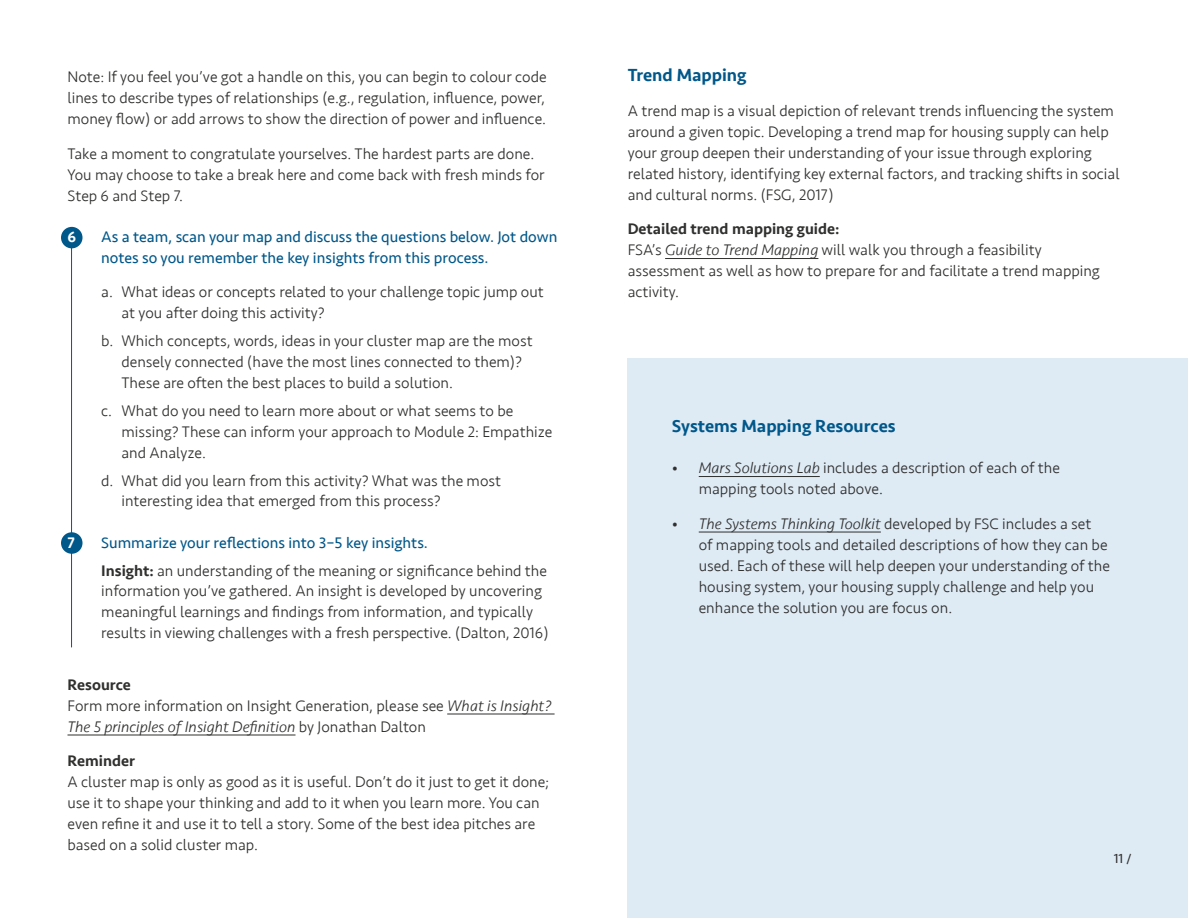
<style>
.page{position:relative;width:1188px;height:918px;background:#fff}
.page>*{position:absolute;margin:0;border:0;box-sizing:border-box;transform-origin:0 0}
.t1{font:500 18px "Seravek";color:#005789}
.t2{font:300 15.75px/21px "Seravek";color:#30302f}
.t3{font:15.75px/21px "Seravek";color:#005789}
.t4{font:500 15.75px "Seravek";color:#30302f}
.t5{font:500 15.75px "Seravek";color:#fff}
.t6{font:13.5px "Seravek";color:#30302f}
.s1{font-weight:400;color:#005789}
.s2{font-weight:500}
.s3{font-style:italic}
</style>
<div class="page">
<div style="left:628px;top:359px;width:560px;height:559px;background:#deeaf4"></div>
<hr style="left:71px;top:237px;width:1px;height:410px;background:#005789">
<div style="left:61px;top:227px;width:22px;height:21px;background:#005789;border-radius:50%"></div>
<div style="left:61px;top:532px;width:22px;height:22px;background:#005789;border-radius:50%"></div>
<hr style="left:447px;top:714px;width:108px;height:1px;background:#30302f">
<hr style="left:68px;top:735px;width:228px;height:1px;background:#30302f">
<hr style="left:665px;top:258px;width:153px;height:1px;background:#30302f">
<hr style="left:699px;top:476px;width:121px;height:1px;background:#30302f">
<hr style="left:699px;top:532px;width:182px;height:1px;background:#30302f">
<p class="t2" style="left:68px;top:67px;width:481px;text-align:justify">Note: If you feel you’ve got a handle on this, you can begin to colour code lines to describe types of relationships (e.g., regulation, influence, power, money flow) or add arrows to show the direction of power and influence.</p>
<p class="t2" style="left:68px;top:143px;width:479px">Take a moment to congratulate yourselves. The hardest parts are done.<br>You may choose to take a break here and come back with fresh minds for<br>Step 6 and Step 7.</p>
<p class="t5" style="left:68px;top:227px;width:10px">6</p>
<p class="t3" style="left:101px;top:226px;width:458px">As a team, scan your map and discuss the questions below. Jot down notes so you remember the key insights from this process.</p>
<p class="t2" style="left:122px;top:282px;width:424px;text-indent:-20px">a. What ideas or concepts related to your challenge topic jump out at you after doing this activity?</p>
<p class="t2" style="left:122px;top:331px;width:413px;text-indent:-20px">b. Which concepts, words, ideas in your cluster map are the most densely connected (have the most lines connected to them)?<br>These are often the best places to build a solution.</p>
<p class="t2" style="left:122px;top:400px;width:432px;text-indent:-20px">c. What do you need to learn more about or what seems to be missing? These can inform your approach to Module 2: Empathize and Analyze.</p>
<p class="t2" style="left:122px;top:470px;width:381px;text-indent:-20px">d. What did you learn from this activity? What was the most interesting idea that emerged from this process?</p>
<p class="t5" style="left:68px;top:533px;width:9px">7</p>
<p class="t2" style="left:101px;top:529px;width:447px;line-height:27.8px"><span class="s1">Summarize your reflections into 3–5 key insights.<br></span><span class="s2">Insight:</span> an understanding of the meaning or significance behind the</p>
<p class="t2" style="left:101px;top:581px;width:449px">information you’ve gathered. An insight is developed by uncovering meaningful learnings and findings from information, and typically results in viewing challenges with a fresh perspective. (Dalton, 2016)</p>
<p class="t2" style="left:68px;top:674px;width:485px"><span class="s2">Resource<br></span>Form more information on Insight Generation, please see <span class="s3">What is Insight?<br>The 5 principles of Insight Definition</span> by Jonathan Dalton</p>
<p class="t4" style="left:68px;top:751px;width:69px">Reminder</p>
<p class="t2" style="left:68px;top:772px;width:483px">A cluster map is only as good as it is useful. Don’t do it just to get it done; use it to shape your thinking and add to it when you learn more. You can even refine it and use it to tell a story. Some of the best idea pitches are based on a solid cluster map.</p>
<p class="t1" style="left:628px;top:64px;width:120px">Trend Mapping</p>
<p class="t2" style="left:628px;top:100px;width:493px">A trend map is a visual depiction of relevant trends influencing the system around a given topic. Developing a trend map for housing supply can help your group deepen their understanding of your issue through exploring related history, identifying key external factors, and tracking shifts in social and cultural norms. (FSG, 2017)</p>
<p class="t2" style="left:628px;top:219px;width:474px"><span class="s2">Detailed trend mapping guide:<br></span>FSA’s <span class="s3">Guide to Trend Mapping</span> will walk you through a feasibility assessment as well as how to prepare for and facilitate a trend mapping activity.</p>
<p class="t1" style="left:672px;top:415px;width:225px">Systems Mapping Resources</p>
<p class="t2" style="left:699px;top:458px;width:363px;text-indent:-27px">• <span class="s3">Mars Solutions Lab</span> includes a description of each of the mapping tools noted above.</p>
<p class="t2" style="left:699px;top:513px;width:413px;text-indent:-27px">• <span class="s3">The Systems Thinking Toolkit</span> developed by FSC includes a set<br>of mapping tools and detailed descriptions of how they can be used. Each of these will help deepen your understanding of the housing system, your housing supply challenge and help you enhance the solution you are focus on.</p>
<p class="t6" style="left:1114px;top:848px;width:20px">11 /</p>
</div>
